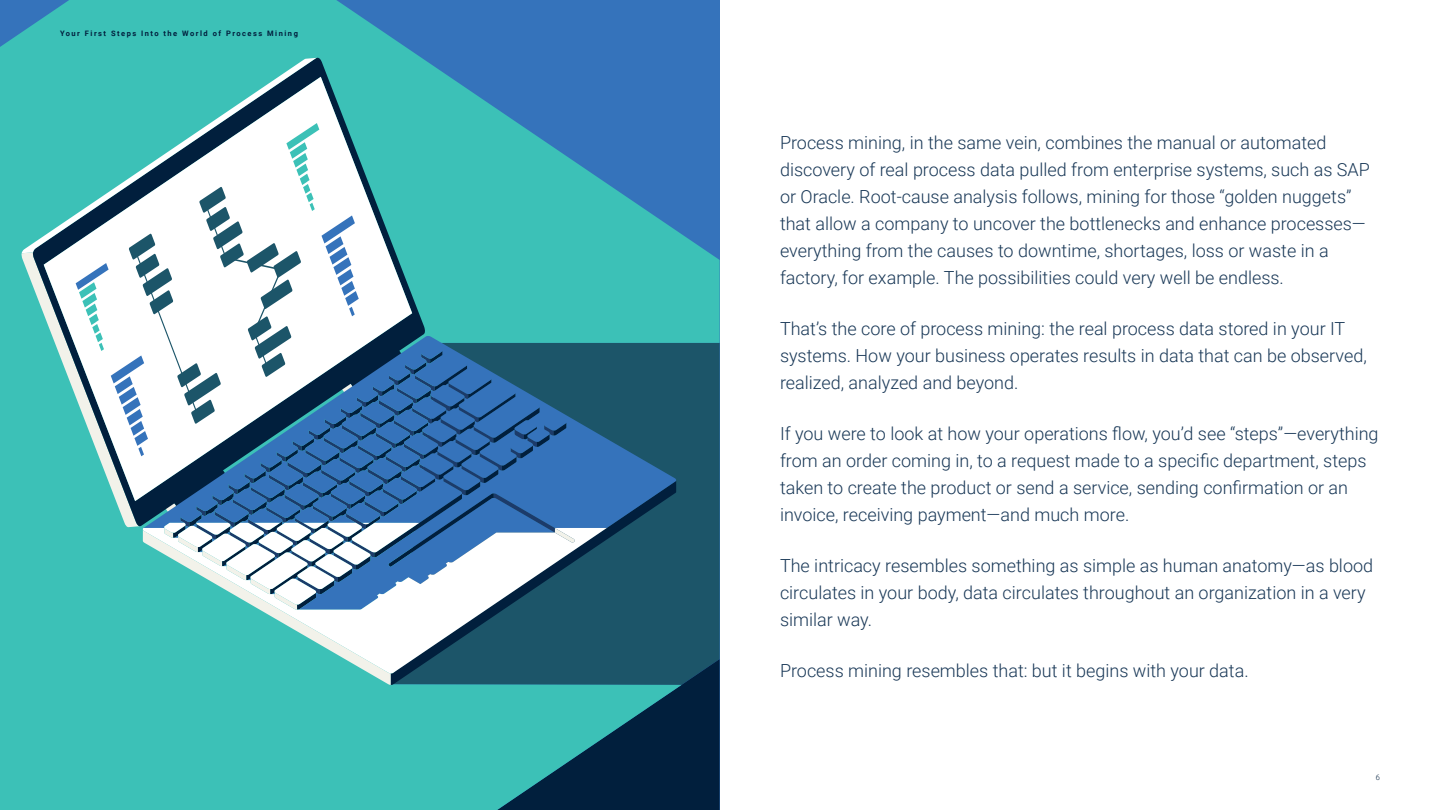
<style>
.page{position:relative;width:1440px;height:810px;background:#fff}
.page>*{position:absolute;margin:0;border:0;box-sizing:border-box;transform-origin:0 0}
.body_-_24_36__dark{font:300 18px/27px "Roboto";color:#193857}
.t1{font:700 7.5px "Roboto";letter-spacing:.2em;color:#011f3d}
.t2{font:300 7.5px "Roboto";color:#011f3d}
</style>
<div class="page">
<svg style="left:0;top:0;width:720px;height:810px;background:#35a2ab"></svg>
<svg style="left:22px;top:58px;width:390px;height:278px;background:#48b9b3"></svg>
<svg style="left:173px;top:610px;width:503px;height:75px;background:#26717e"></svg>
<svg style="left:403px;top:336px;width:273px;height:274px;background:#286392"></svg>
<svg style="left:143px;top:523px;width:464px;height:150px"></svg>
<svg style="left:21px;top:176px;width:382px;height:351px;background:#519baf"></svg>
<svg style="left:76px;top:123px;width:307px;height:333px"></svg>
<p class="t1" style="left:60px;top:28px;width:239px">Your First Steps Into the World of Process Mining</p>
<p class="body_-_24_36__dark" style="left:780px;top:128px;width:591px">Process mining, in the same vein, combines the manual or automated discovery of real process data pulled from enterprise systems, such as SAP or Oracle. Root-cause analysis follows, mining for those “golden nuggets” that allow a company to uncover the bottlenecks and enhance processes— everything from the causes to downtime, shortages, loss or waste in a factory, for example. The possibilities could very well be endless.</p>
<p class="body_-_24_36__dark" style="left:780px;top:314px;width:588px">That’s the core of process mining: the real process data stored in your IT systems. How your business operates results in data that can be observed, realized, analyzed and beyond.</p>
<p class="body_-_24_36__dark" style="left:780px;top:419px;width:600px">If you were to look at how your operations flow, you’d see “steps”—everything from an order coming in, to a request made to a specific department, steps taken to create the product or send a service, sending confirmation or an invoice, receiving payment—and much more.</p>
<p class="body_-_24_36__dark" style="left:780px;top:551px;width:595px">The intricacy resembles something as simple as human anatomy—as blood circulates in your body, data circulates throughout an organization in a very similar way.</p>
<p class="body_-_24_36__dark" style="left:780px;top:656px;width:470px">Process mining resembles that: but it begins with your data.</p>
<p class="t2" style="left:1376px;top:772px;width:6px">6</p>
</div>
